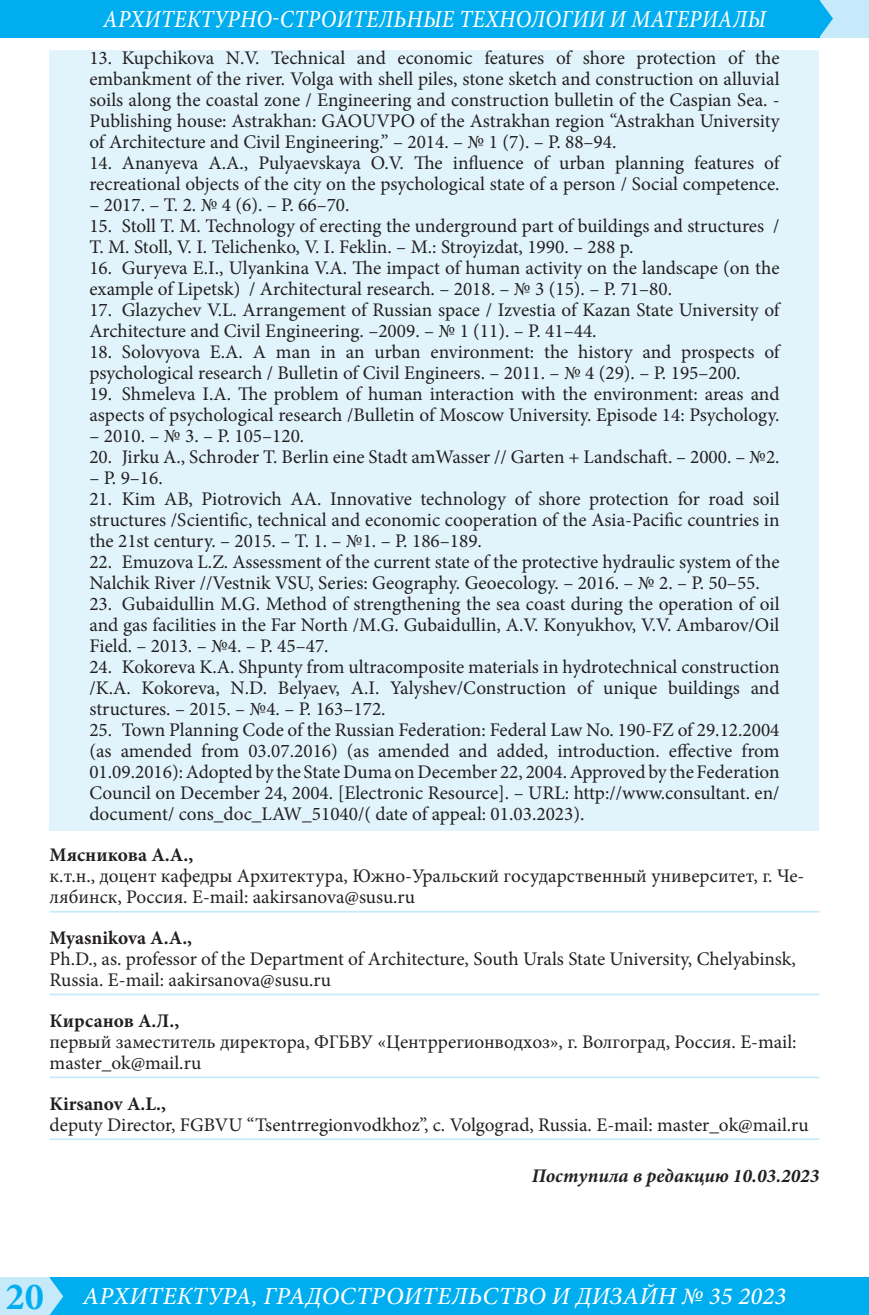
<style>
.page{position:relative;width:869px;height:1315px;background:#fff}
.page>*{position:absolute;margin:0;border:0;box-sizing:border-box;transform-origin:0 0}
.t1{font:italic 500 24.5px "Minion Pro";letter-spacing:.01em;color:#fff}
.t2{font:italic 500 24.5px "Minion Pro";letter-spacing:.01em;color:#fff;scale:.89 1}
.Авторы_в_конце_регал{font:19.25px/21px "Minion Pro";color:#231f20}
.Авторы_в_конце_стать{font:700 19.25px "Minion Pro";color:#231f20}
.Авторы_в_конце_Посту{font:italic 700 19.25px "Minion Pro";color:#231f20}
.s1{font-weight:700;font-style:normal;font-size:38.5px;color:#00aeef}
</style>
<div class="page">
<div style="left:46px;top:1277px;width:822px;height:38px;background:#00aeef"></div>
<div style="left:819px;top:0;width:49px;height:37px;background:#c6eafa"></div>
<div style="left:0;top:1277px;width:50px;height:38px;background:#c6eafa"></div>
<div style="left:0;top:0;width:819px;height:37px;background:#00aeef"></div>
<svg style="left:50px;top:1278px;width:13px;height:37px"></svg>
<svg style="left:819px;top:0;width:13px;height:37px"></svg>
<div style="left:50px;top:50px;width:769px;height:781px;background:#e1f4fc"></div>
<hr style="left:50px;top:910px;width:769px;height:2px;background:#c6eafa">
<hr style="left:50px;top:993px;width:769px;height:2px;background:#c6eafa">
<hr style="left:50px;top:1076px;width:769px;height:2px;background:#c6eafa">
<hr style="left:50px;top:1138px;width:769px;height:2px;background:#c6eafa">
<p class="t2" style="left:103px;top:2px;width:746px">АРХИТЕКТУРНО-СТРОИТЕЛЬНЫЕ ТЕХНОЛОГИИ И МАТЕРИАЛЫ</p>
<p class="Авторы_в_конце_регал" style="left:89px;top:48px;width:691px;text-align:justify">13. Kupchikova N.V. Technical and economic features of shore protection of the embankment of the river. Volga with shell piles, stone sketch and construction on alluvial soils along the coastal zone / Engineering and construction bulletin of the Caspian Sea. - Publishing house: Astrakhan: GAOUVPO of the Astrakhan region “Astrakhan University of Architecture and Civil Engineering.” – 2014. – № 1 (7). – P. 88–94.</p>
<p class="Авторы_в_конце_регал" style="left:89px;top:153px;width:691px">14. Ananyeva A.A., Pulyaevskaya O.V. The influence of urban planning features of recreational objects of the city on the psychological state of a person / Social competence.</p>
<p class="Авторы_в_конце_регал" style="left:89px;top:195px;width:261px">– 2017. – T. 2. № 4 (6). – P. 66–70.</p>
<p class="Авторы_в_конце_регал" style="left:89px;top:216px;width:691px">15. Stoll T. M. Technology of erecting the underground part of buildings and structures /<br>T. M. Stoll, V. I. Telichenko, V. I. Feklin. – M.: Stroyizdat, 1990. – 288 p.</p>
<p class="Авторы_в_конце_регал" style="left:89px;top:258px;width:691px">16. Guryeva E.I., Ulyankina V.A. The impact of human activity on the landscape (on the example of Lipetsk) / Architectural research. – 2018. – № 3 (15). – P. 71–80.</p>
<p class="Авторы_в_конце_регал" style="left:89px;top:300px;width:691px">17. Glazychev V.L. Arrangement of Russian space / Izvestia of Kazan State University of<br>Architecture and Civil Engineering. –2009. – № 1 (11). – P. 41–44.</p>
<p class="Авторы_в_конце_регал" style="left:89px;top:342px;width:691px">18. Solovyova E.A. A man in an urban environment: the history and prospects of psychological research / Bulletin of Civil Engineers. – 2011. – № 4 (29). – P. 195–200.</p>
<p class="Авторы_в_конце_регал" style="left:89px;top:384px;width:691px">19. Shmeleva I.A. The problem of human interaction with the environment: areas and aspects of psychological research /Bulletin of Moscow University. Episode 14: Psychology.</p>
<p class="Авторы_в_конце_регал" style="left:89px;top:426px;width:216px">– 2010. – № 3. – P. 105–120.</p>
<p class="Авторы_в_конце_регал" style="left:89px;top:447px;width:691px">20. Jirku A., Schroder T. Berlin eine Stadt amWasser // Garten + Landschaft. – 2000. – №2.</p>
<p class="Авторы_в_конце_регал" style="left:89px;top:468px;width:75px">– P. 9–16.</p>
<p class="Авторы_в_конце_регал" style="left:89px;top:489px;width:691px;text-align:justify">21. Kim AB, Piotrovich AA. Innovative technology of shore protection for road soil structures /Scientific, technical and economic cooperation of the Asia-Pacific countries in the 21st century. – 2015. – T. 1. – №1. – P. 186–189.</p>
<p class="Авторы_в_конце_регал" style="left:89px;top:552px;width:691px">22. Emuzova L.Z. Assessment of the current state of the protective hydraulic system of the<br>Nalchik River //Vestnik VSU, Series: Geography. Geoecology. – 2016. – № 2. – P. 50–55.</p>
<p class="Авторы_в_конце_регал" style="left:89px;top:594px;width:691px;text-align:justify">23. Gubaidullin M.G. Method of strengthening the sea coast during the operation of oil and gas facilities in the Far North /M.G. Gubaidullin, A.V. Konyukhov, V.V. Ambarov/Oil Field. – 2013. – №4. – P. 45–47.</p>
<p class="Авторы_в_конце_регал" style="left:89px;top:657px;width:691px;text-align:justify">24. Kokoreva K.A. Shpunty from ultracomposite materials in hydrotechnical construction /K.A. Kokoreva, N.D. Belyaev, A.I. Yalyshev/Construction of unique buildings and structures. – 2015. – №4. – P. 163–172.</p>
<p class="Авторы_в_конце_регал" style="left:89px;top:720px;width:691px;text-align:justify">25. Town Planning Code of the Russian Federation: Federal Law No. 190-FZ of 29.12.2004 (as amended from 03.07.2016) (as amended and added, introduction. effective from 01.09.2016): Adopted by the State Duma on December 22, 2004. Approved by the Federation Council on December 24, 2004. [Electronic Resource]. – URL: http://www.consultant. en/ document/ cons_doc_LAW_51040/( date of appeal: 01.03.2023).</p>
<p class="Авторы_в_конце_стать" style="left:50px;top:841px;width:145px">Мясникова А.А.,</p>
<p class="Авторы_в_конце_регал" style="left:50px;top:866px;width:756px">к.т.н., доцент кафедры Архитектура, Южно-Уральский государственный университет, г. Че&shy;лябинск, Россия. E-mail: aakirsanova@susu.ru</p>
<p class="Авторы_в_конце_стать" style="left:50px;top:924px;width:144px">Myasnikova A.A.,</p>
<p class="Авторы_в_конце_регал" style="left:50px;top:948px;width:747px">Ph.D., as. professor of the Department of Architecture, South Urals State University, Chelyabinsk,<br>Russia. E-mail: aakirsanova@susu.ru</p>
<p class="Авторы_в_конце_стать" style="left:50px;top:1007px;width:131px">Кирсанов А.Л.,</p>
<p class="Авторы_в_конце_регал" style="left:50px;top:1031px;width:748px">первый заместитель директора, ФГБВУ «Центррегионводхоз», г. Волгоград, Россия. E-mail: master_ok@mail.ru</p>
<p class="Авторы_в_конце_стать" style="left:50px;top:1090px;width:118px">Kirsanov A.L.,</p>
<p class="Авторы_в_конце_регал" style="left:50px;top:1114px;width:760px">deputy Director, FGBVU “Tsentrregionvodkhoz”, с. Volgograd, Russia. E-mail: master_ok@mail.ru</p>
<p class="Авторы_в_конце_Посту" style="left:531px;top:1161px;width:289px">Поступила в редакцию 10.03.2023</p>
<p class="t1" style="left:6px;top:1279px;width:781px"><span class="s1">20</span> АРХИТЕКТУРА, ГРАДОСТРОИТЕЛЬСТВО И ДИЗАЙН № 35 2023</p>
</div>
